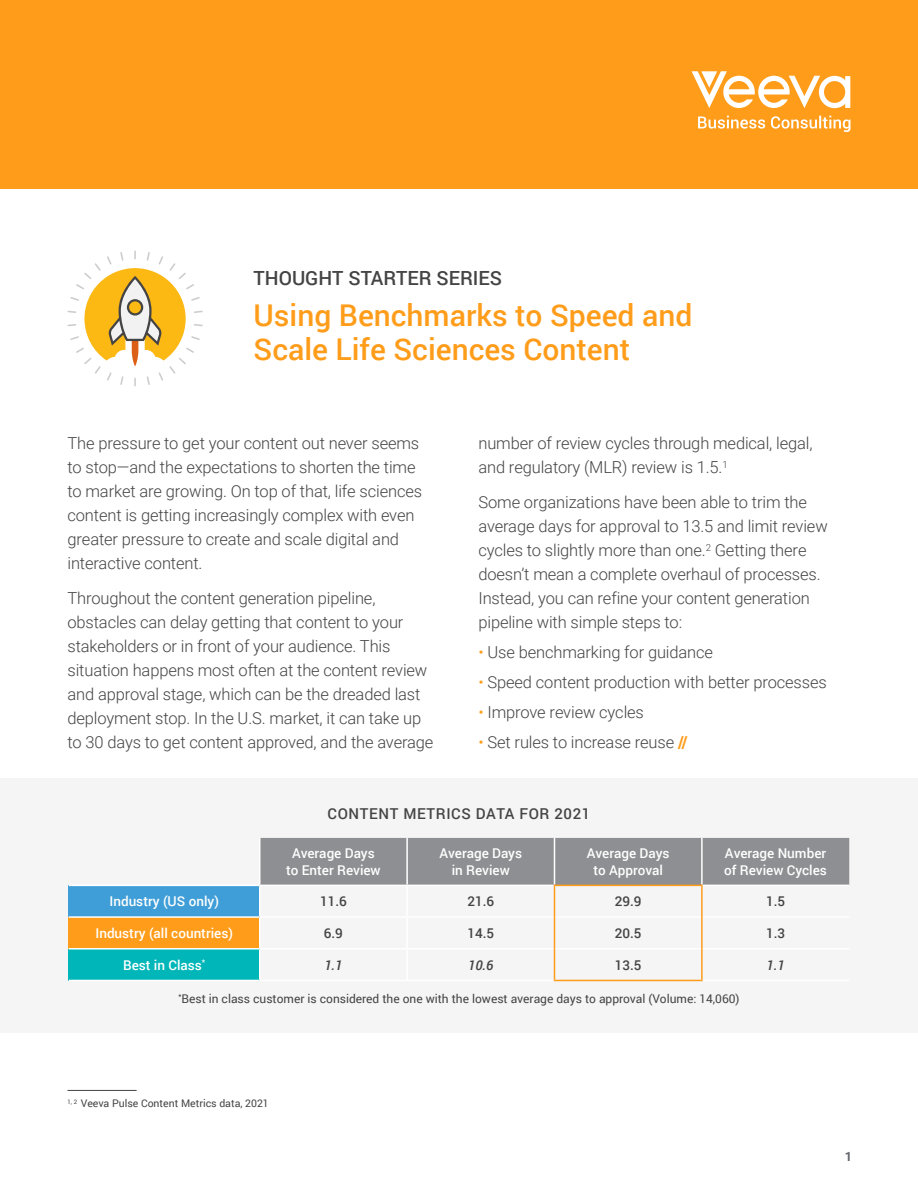
<style>
.page{position:relative;width:918px;height:1188px;background:#fff}
.page>*{position:absolute;margin:0;border:0;box-sizing:border-box;transform-origin:0 0}
.t1{font:500 30px/34.5px "Roboto";color:#ff9d1b}
.t2{font:500 19.5px "Roboto";color:#444}
.Body_Copy{font:300 16.5px/24px "Roboto";letter-spacing:-.01em;color:#444}
.t3{font:500 15px "Roboto";letter-spacing:.04em;color:#444}
.t4{font:500 13.5px "Roboto";color:#fff}
.t5{font:500 13.5px "Roboto";color:#444}
.t6{font:italic 500 13.5px "Roboto";color:#444}
.t7{font:700 12.75px "Roboto";color:#63666a}
.t8{font:12px "Roboto";color:#444}
.Fine_print{font:10.5px "Roboto";color:#444}
.s1{color:#ff9d1b}
.s2{font-weight:900;color:#ff9d1b}
</style>
<div class="page">
<div style="left:0;top:778px;width:918px;height:254px;background:#f5f5f5"></div>
<svg style="left:68px;top:251px;width:135px;height:135px"></svg>
<div style="left:0;top:0;width:918px;height:189px;background:#ff9d1b"></div>
<svg style="left:692px;top:71px;width:158px;height:37px"></svg>
<svg style="left:698px;top:116px;width:153px;height:16px"></svg>
<hr style="left:68px;top:1090px;width:69px;height:1px;background:#444">
<div style="left:260px;top:838px;width:589px;height:47px;background:#8e8f92"></div>
<div style="left:69px;top:885px;width:191px;height:32px;background:#3f9ed7"></div>
<div style="left:69px;top:917px;width:191px;height:32px;background:#ff9d1b"></div>
<div style="left:69px;top:949px;width:191px;height:31px;background:#00b6b9"></div>
<hr style="left:259px;top:838px;width:1px;height:47px;background:#fff">
<hr style="left:406px;top:838px;width:2px;height:47px;background:#fff">
<hr style="left:554px;top:838px;width:1px;height:47px;background:#fff">
<hr style="left:701px;top:838px;width:2px;height:47px;background:#fff">
<hr style="left:259px;top:886px;width:1px;height:30px;background:#fff">
<hr style="left:406px;top:886px;width:2px;height:30px;background:#fff">
<hr style="left:259px;top:918px;width:1px;height:30px;background:#fff">
<hr style="left:406px;top:918px;width:2px;height:30px;background:#fff">
<hr style="left:260px;top:948px;width:147px;height:2px;background:#fff">
<hr style="left:407px;top:948px;width:147px;height:2px;background:#fff">
<hr style="left:555px;top:948px;width:146px;height:2px;background:#fff">
<hr style="left:703px;top:948px;width:146px;height:2px;background:#fff">
<hr style="left:260px;top:980px;width:147px;height:1px;background:#fff">
<hr style="left:407px;top:980px;width:147px;height:1px;background:#fff">
<hr style="left:703px;top:980px;width:146px;height:1px;background:#fff">
<hr style="left:260px;top:916px;width:147px;height:2px;background:#fff">
<hr style="left:407px;top:916px;width:147px;height:2px;background:#fff">
<hr style="left:555px;top:916px;width:146px;height:2px;background:#fff">
<hr style="left:703px;top:916px;width:146px;height:2px;background:#fff">
<hr style="left:259px;top:950px;width:1px;height:30px;background:#fff">
<hr style="left:406px;top:950px;width:2px;height:30px;background:#fff">
<hr style="left:554px;top:886px;width:1px;height:31px;background:#ff9d1b">
<hr style="left:701px;top:886px;width:2px;height:31px;background:#ff9d1b">
<hr style="left:554px;top:917px;width:1px;height:32px;background:#ff9d1b">
<hr style="left:701px;top:917px;width:2px;height:32px;background:#ff9d1b">
<hr style="left:554px;top:949px;width:1px;height:31px;background:#ff9d1b">
<hr style="left:701px;top:949px;width:2px;height:31px;background:#ff9d1b">
<hr style="left:554px;top:980px;width:149px;height:1px;background:#ff9d1b">
<hr style="left:260px;top:885px;width:147px;height:1px;background:#fff">
<hr style="left:407px;top:885px;width:147px;height:1px;background:#fff">
<hr style="left:703px;top:885px;width:146px;height:1px;background:#fff">
<hr style="left:554px;top:885px;width:149px;height:1px;background:#ff9d1b">
<hr style="left:69px;top:885px;width:191px;height:1px;background:#fff">
<hr style="left:69px;top:916px;width:191px;height:2px;background:#fff">
<hr style="left:69px;top:948px;width:191px;height:2px;background:#fff">
<hr style="left:69px;top:980px;width:191px;height:1px;background:#fff">
<p class="t2" style="left:254px;top:264px;width:250px">THOUGHT STARTER SERIES</p>
<p class="t1" style="left:254px;top:297px;width:440px">Using Benchmarks to Speed and<br>Scale Life Sciences Content</p>
<p class="Body_Copy" style="left:68px;top:431px;width:356px">The pressure to get your content out never seems to stop—and the expectations to shorten the time to market are growing. On top of that, life sciences content is getting increasingly complex with even greater pressure to create and scale digital and interactive content.</p>
<p class="Body_Copy" style="left:68px;top:586px;width:368px">Throughout the content generation pipeline, obstacles can delay getting that content to your stakeholders or in front of your audience. This situation happens most often at the content review and approval stage, which can be the dreaded last deployment stop. In the U.S. market, it can take up to 30 days to get content approved, and the average</p>
<p class="Body_Copy" style="left:478px;top:431px;width:336px">number of review cycles through medical, legal, and regulatory (MLR) review is 1.5.<sup>1</sup></p>
<p class="Body_Copy" style="left:478px;top:490px;width:351px">Some organizations have been able to trim the average days for approval to 13.5 and limit review cycles to slightly more than one.<sup>2</sup> Getting there doesn’t mean a complete overhaul of processes.<br>Instead, you can refine your content generation pipeline with simple steps to:</p>
<p class="Body_Copy" style="left:478px;top:640px;width:236px"><span class="s1">•</span> Use benchmarking for guidance</p>
<p class="Body_Copy" style="left:478px;top:669px;width:350px"><span class="s1">•</span> Speed content production with better processes</p>
<p class="Body_Copy" style="left:478px;top:699px;width:167px"><span class="s1">•</span> Improve review cycles</p>
<p class="Body_Copy" style="left:478px;top:729px;width:211px"><span class="s1">•</span> Set rules to increase reuse <span class="s2">//</span></p>
<p class="t3" style="left:328px;top:803px;width:264px">CONTENT METRICS DATA FOR 2021</p>
<p class="t4" style="left:292px;top:844px;width:84px">Average Days</p>
<p class="t4" style="left:286px;top:860px;width:96px">to Enter Review</p>
<p class="t4" style="left:439px;top:844px;width:84px">Average Days</p>
<p class="t4" style="left:452px;top:860px;width:60px">in Review</p>
<p class="t4" style="left:587px;top:844px;width:84px">Average Days</p>
<p class="t4" style="left:593px;top:860px;width:71px">to Approval</p>
<p class="t4" style="left:725px;top:844px;width:103px">Average Number</p>
<p class="t4" style="left:724px;top:860px;width:104px">of Review Cycles</p>
<p class="t4" style="left:110px;top:892px;width:111px">Industry (US only)</p>
<p class="t5" style="left:320px;top:892px;width:28px">11.6</p>
<p class="t5" style="left:467px;top:892px;width:28px">21.6</p>
<p class="t5" style="left:615px;top:892px;width:28px">29.9</p>
<p class="t5" style="left:766px;top:892px;width:21px">1.5</p>
<p class="t4" style="left:95px;top:924px;width:139px">Industry (all countries)</p>
<p class="t5" style="left:324px;top:924px;width:21px">6.9</p>
<p class="t5" style="left:467px;top:924px;width:28px">14.5</p>
<p class="t5" style="left:615px;top:924px;width:28px">20.5</p>
<p class="t5" style="left:766px;top:924px;width:21px">1.3</p>
<p class="t4" style="left:123px;top:955px;width:84px">Best in Class<sup>*</sup></p>
<p class="t6" style="left:324px;top:955px;width:20px">1.1</p>
<p class="t6" style="left:468px;top:955px;width:27px">10.6</p>
<p class="t5" style="left:615px;top:955px;width:28px">13.5</p>
<p class="t6" style="left:767px;top:955px;width:20px">1.1</p>
<p class="t8" style="left:178px;top:990px;width:563px"><sup>*</sup>Best in class customer is considered the one with the lowest average days to approval (Volume: 14,060)</p>
<p class="Fine_print" style="left:68px;top:1096px;width:203px"><sup>1,</sup> <sup>2</sup> Veeva Pulse Content Metrics data, 2021</p>
<p class="t7" style="left:845px;top:1148px;width:9px">1</p>
</div>
